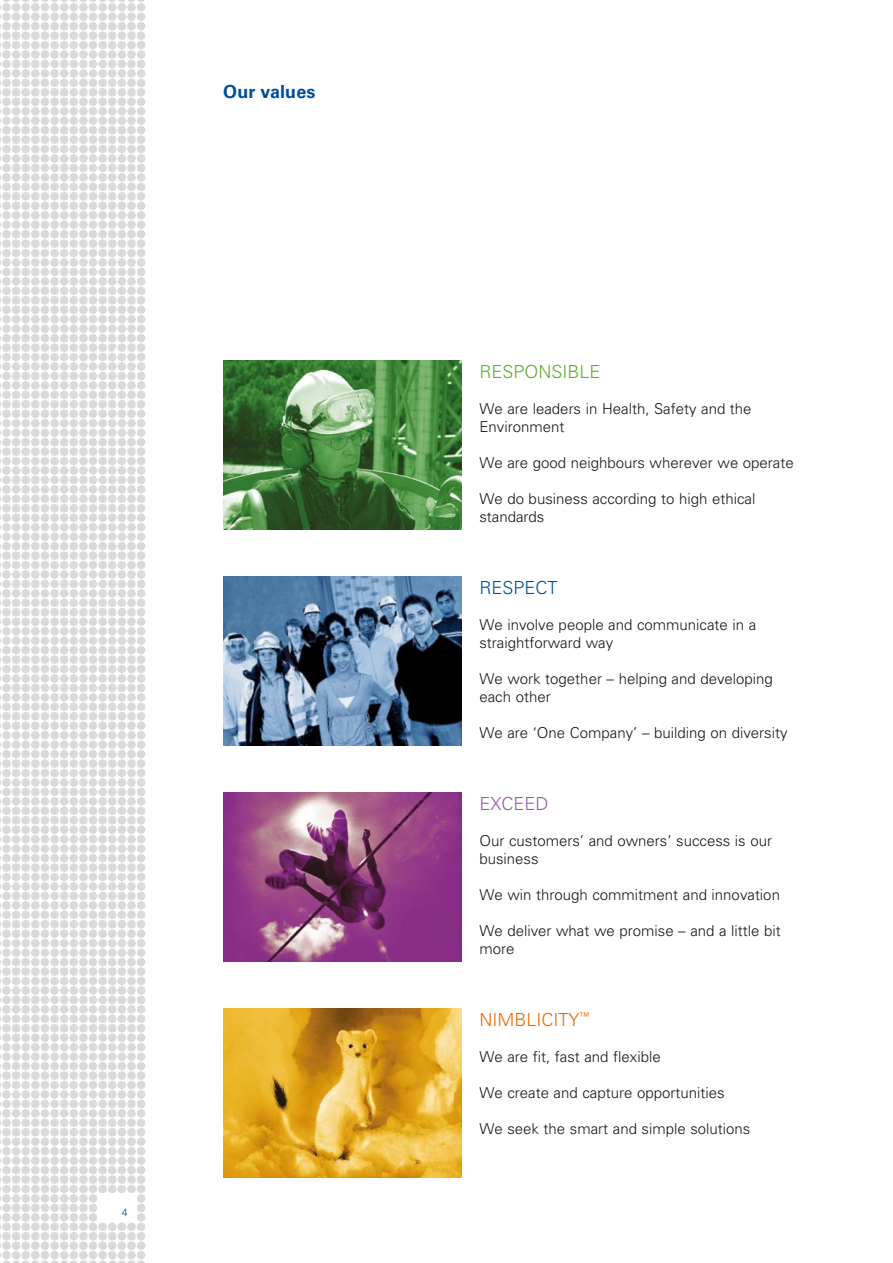
<style>
.page{position:relative;width:893px;height:1263px;background:#fff}
.page>*{position:absolute;margin:0;border:0;box-sizing:border-box;transform-origin:0 0}
.t1{font:300 18px "Univers LT Std";color:#60ae2c}
.t2{font:300 18px "Univers LT Std";color:#ed6a00}
.t3{font:700 18px "Univers LT Std";letter-spacing:.005em;color:#004f95}
.t4{font:300 18px "Univers LT Std";color:#004f95}
.t5{font:300 18px "Univers LT Std";color:#945fa4}
.t6{font:300 15px/18px "Univers LT Std";color:#1a171b}
.t7{font:300 10.5px "Univers";color:#004f95}
</style>
<div class="page">
<svg style="left:0;top:0;width:145px;height:1263px;fill:#dbdbdb"></svg>
<div style="left:98px;top:1193px;width:39px;height:29px;background:#fff"></div>
<img style="left:223px;top:360px;width:238px;height:170px">
<img style="left:223px;top:576px;width:238px;height:170px">
<img style="left:223px;top:792px;width:238px;height:170px">
<img style="left:223px;top:1008px;width:238px;height:170px">
<p class="t3" style="left:223px;top:81px;width:94px">Our values</p>
<p class="t7" style="left:122px;top:1206px;width:7px">4</p>
<p class="t1" style="left:479px;top:361px;width:24px">Responsib</p>
<p class="t1" style="left:579px;top:361px;width:19px">le</p>
<p class="t6" style="left:479px;top:400px;width:274px">We are leaders in Health, Safety and the<br>Environment</p>
<p class="t6" style="left:479px;top:454px;width:316px">We are good neighbours wherever we operate</p>
<p class="t6" style="left:479px;top:490px;width:277px">We do business according to high ethical standards</p>
<p class="t4" style="left:479px;top:577px;width:24px">Respect</p>
<p class="t6" style="left:479px;top:616px;width:278px">We involve people and communicate in a straightforward way</p>
<p class="t6" style="left:479px;top:670px;width:295px">We work together – helping and developing each other</p>
<p class="t6" style="left:479px;top:724px;width:310px">We are ‘One Company’ – building on diversity</p>
<p class="t5" style="left:479px;top:793px;width:35px">Exceed</p>
<p class="t6" style="left:479px;top:832px;width:294px">Our customers’ and owners’ success is our business</p>
<p class="t6" style="left:479px;top:886px;width:302px">We win through commitment and innovation</p>
<p class="t6" style="left:479px;top:922px;width:303px">We deliver what we promise – and a little bit more</p>
<p class="t2" style="left:479px;top:1009px;width:25px">Nimb</p>
<p class="t2" style="left:526px;top:1009px;width:19px">licit</p>
<p class="t2" style="left:568px;top:1009px;width:23px">y<sup>™</sup></p>
<p class="t6" style="left:479px;top:1048px;width:183px">We are fit, fast and flexible</p>
<p class="t6" style="left:479px;top:1084px;width:247px">We create and capture opportunities</p>
<p class="t6" style="left:479px;top:1120px;width:272px">We seek the smart and simple solutions</p>
</div>
